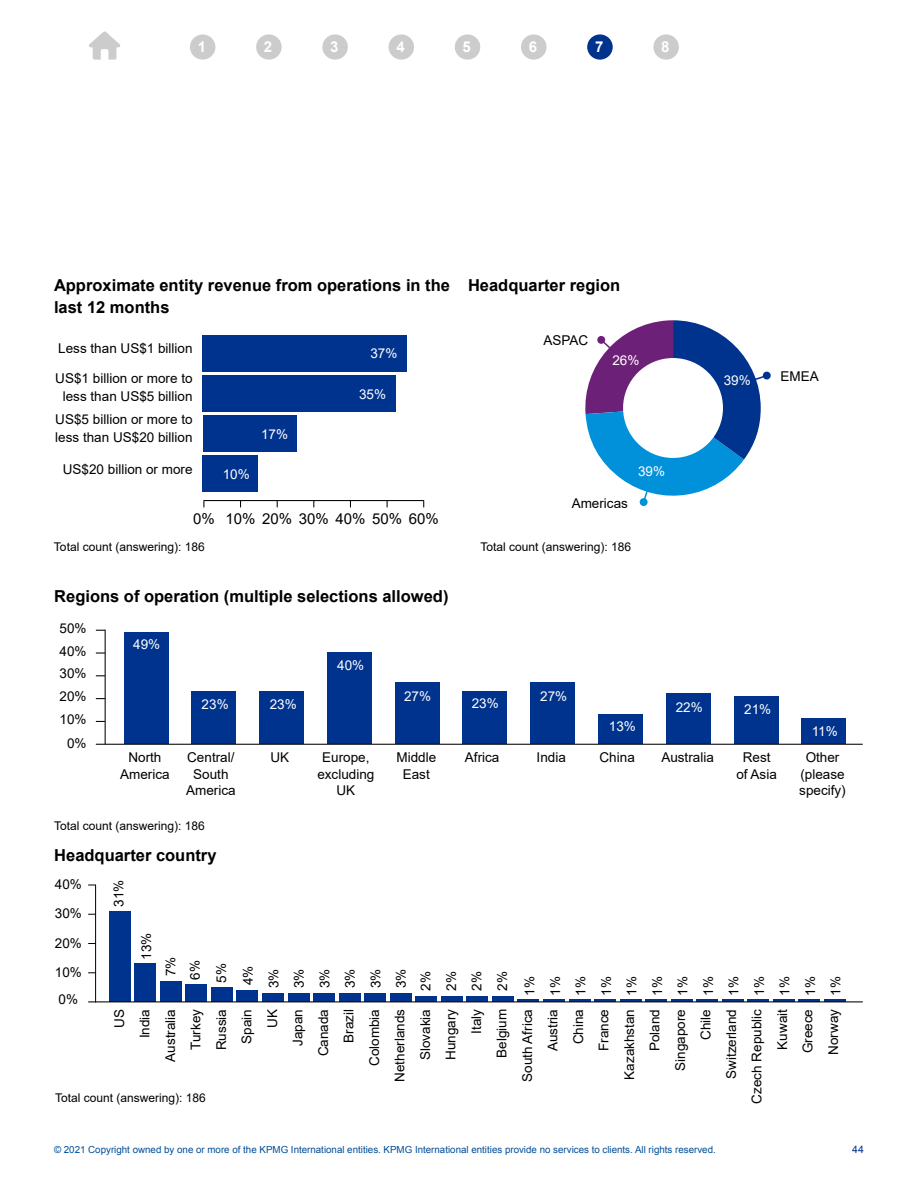
<style>
.page{position:relative;width:918px;height:1188px;background:#fff}
.page>*{position:absolute;margin:0;border:0;box-sizing:border-box;transform-origin:0 0}
.t1{font:700 16.5px/22.5px "Arial";color:#000}
.t2{font:15px "Arial";color:#000}
.t3{font:700 15px "Arial";color:#fff}
.t4{font:13.5px/25.5px "Arial";color:#000;text-align:center}
.t5{font:13.5px "Arial";color:#fff}
.t6{font:12px "Arial";color:#000}
.t7{font:10.5px "Arial";color:#00338d}
.t8{font:9.75px "Arial";color:#004e98}
</style>
<div class="page">
<div style="left:203px;top:455px;width:55px;height:37px;background:#00338d"></div>
<div style="left:203px;top:415px;width:94px;height:36px;background:#00338d"></div>
<div style="left:203px;top:375px;width:193px;height:36px;background:#00338d"></div>
<div style="left:203px;top:335px;width:204px;height:36px;background:#00338d"></div>
<hr style="left:204px;top:500px;width:219px;height:1px;background:#000">
<hr style="left:105px;top:630px;width:1px;height:114px;background:#000">
<svg style="left:96px;top:652px;width:9px;height:2px"></svg>
<div style="left:802px;top:719px;width:44px;height:25px;background:#00338d"></div>
<div style="left:734px;top:696px;width:44px;height:48px;background:#00338d"></div>
<div style="left:666px;top:694px;width:44px;height:50px;background:#00338d"></div>
<div style="left:598px;top:714px;width:45px;height:30px;background:#00338d"></div>
<div style="left:531px;top:682px;width:44px;height:62px;background:#00338d"></div>
<div style="left:463px;top:692px;width:44px;height:52px;background:#00338d"></div>
<div style="left:395px;top:682px;width:44px;height:62px;background:#00338d"></div>
<div style="left:327px;top:653px;width:44px;height:91px;background:#00338d"></div>
<div style="left:260px;top:692px;width:44px;height:52px;background:#00338d"></div>
<div style="left:192px;top:692px;width:44px;height:52px;background:#00338d"></div>
<div style="left:124px;top:632px;width:44px;height:112px;background:#00338d"></div>
<hr style="left:105px;top:744px;width:757px;height:1px;background:#000">
<hr style="left:95px;top:885px;width:1px;height:117px;background:#000">
<hr style="left:824px;top:999px;width:22px;height:3px;background:#00338d">
<hr style="left:799px;top:999px;width:21px;height:3px;background:#00338d">
<hr style="left:773px;top:999px;width:22px;height:3px;background:#00338d">
<hr style="left:748px;top:999px;width:21px;height:3px;background:#00338d">
<hr style="left:722px;top:999px;width:22px;height:3px;background:#00338d">
<hr style="left:697px;top:999px;width:21px;height:3px;background:#00338d">
<hr style="left:671px;top:999px;width:21px;height:3px;background:#00338d">
<hr style="left:645px;top:999px;width:22px;height:3px;background:#00338d">
<hr style="left:620px;top:999px;width:21px;height:3px;background:#00338d">
<hr style="left:594px;top:999px;width:22px;height:3px;background:#00338d">
<hr style="left:569px;top:999px;width:21px;height:3px;background:#00338d">
<hr style="left:543px;top:999px;width:22px;height:3px;background:#00338d">
<hr style="left:518px;top:999px;width:21px;height:3px;background:#00338d">
<div style="left:492px;top:996px;width:22px;height:6px;background:#00338d"></div>
<div style="left:467px;top:996px;width:21px;height:6px;background:#00338d"></div>
<div style="left:441px;top:996px;width:22px;height:6px;background:#00338d"></div>
<div style="left:416px;top:996px;width:21px;height:6px;background:#00338d"></div>
<div style="left:390px;top:993px;width:21px;height:9px;background:#00338d"></div>
<div style="left:364px;top:993px;width:22px;height:9px;background:#00338d"></div>
<div style="left:339px;top:993px;width:21px;height:9px;background:#00338d"></div>
<div style="left:313px;top:993px;width:22px;height:9px;background:#00338d"></div>
<div style="left:288px;top:993px;width:21px;height:9px;background:#00338d"></div>
<div style="left:262px;top:993px;width:22px;height:9px;background:#00338d"></div>
<div style="left:237px;top:990px;width:21px;height:12px;background:#00338d"></div>
<div style="left:211px;top:987px;width:22px;height:15px;background:#00338d"></div>
<div style="left:186px;top:984px;width:21px;height:18px;background:#00338d"></div>
<div style="left:160px;top:981px;width:22px;height:21px;background:#00338d"></div>
<div style="left:135px;top:964px;width:21px;height:38px;background:#00338d"></div>
<div style="left:109px;top:911px;width:21px;height:91px;background:#00338d"></div>
<hr style="left:96px;top:1001px;width:766px;height:1px;background:#000">
<svg style="left:585px;top:320px;width:186px;height:186px"></svg>
<div style="left:623px;top:358px;width:100px;height:100px;background:#fff;border-radius:50%"></div>
<svg style="left:89px;top:31px;width:32px;height:29px"></svg>
<div style="left:190px;top:34px;width:25px;height:26px;background:#ccc;border-radius:50%"></div>
<div style="left:256px;top:34px;width:26px;height:26px;background:#ccc;border-radius:50%"></div>
<div style="left:322px;top:34px;width:26px;height:26px;background:#ccc;border-radius:50%"></div>
<div style="left:389px;top:34px;width:25px;height:26px;background:#ccc;border-radius:50%"></div>
<div style="left:455px;top:34px;width:25px;height:26px;background:#ccc;border-radius:50%"></div>
<div style="left:521px;top:34px;width:26px;height:26px;background:#ccc;border-radius:50%"></div>
<div style="left:587px;top:34px;width:26px;height:26px;background:#00338d;border-radius:50%"></div>
<div style="left:653px;top:34px;width:26px;height:26px;background:#ccc;border-radius:50%"></div>
<p class="t3" style="left:198px;top:37px;width:10px">1</p>
<p class="t3" style="left:264px;top:37px;width:10px">2</p>
<p class="t3" style="left:330px;top:37px;width:10px">3</p>
<p class="t3" style="left:396px;top:37px;width:10px">4</p>
<p class="t3" style="left:463px;top:37px;width:10px">5</p>
<p class="t3" style="left:529px;top:37px;width:10px">6</p>
<p class="t3" style="left:595px;top:37px;width:10px">7</p>
<p class="t3" style="left:661px;top:37px;width:10px">8</p>
<p class="t1" style="left:54px;top:274px;width:397px">Approximate entity revenue from operations in the last 12 months</p>
<p class="t4" style="left:58px;top:336px;width:136px">Less than US$1 billion</p>
<p class="t4" style="left:55px;top:369px;width:139px;line-height:18px">US$1 billion or more to less than US$5 billion</p>
<p class="t4" style="left:55px;top:411px;width:139px;line-height:18px;text-align:left">US$5 billion or more to less than US$20 billion</p>
<p class="t4" style="left:63px;top:456px;width:131px">US$20 billion or more</p>
<p class="t5" style="left:223px;top:465px;width:29px">10%</p>
<p class="t5" style="left:261px;top:425px;width:29px">17%</p>
<p class="t5" style="left:370px;top:344px;width:29px">37%</p>
<p class="t5" style="left:359px;top:385px;width:29px">35%</p>
<p class="t2" style="left:193px;top:509px;width:247px">0% 10% 20% 30% 40% 50% 60%</p>
<p class="t6" style="left:54px;top:539px;width:152px">Total count (answering): 186</p>
<p class="t1" style="left:54px;top:585px;width:396px">Regions of operation (multiple selections allowed)</p>
<p class="t4" style="left:60px;top:615px;width:29px">50%</p>
<p class="t4" style="left:60px;top:638px;width:29px">40%</p>
<p class="t4" style="left:60px;top:661px;width:29px">30%</p>
<p class="t4" style="left:60px;top:684px;width:29px">20%</p>
<p class="t4" style="left:60px;top:706px;width:29px">10%</p>
<p class="t4" style="left:67px;top:730px;width:21px">0%</p>
<p class="t5" style="left:133px;top:635px;width:29px">49%</p>
<p class="t5" style="left:202px;top:695px;width:29px">23%</p>
<p class="t5" style="left:270px;top:695px;width:29px">23%</p>
<p class="t5" style="left:337px;top:656px;width:29px">40%</p>
<p class="t5" style="left:404px;top:686px;width:29px">27%</p>
<p class="t1" style="left:468px;top:274px;width:154px">Headquarter region</p>
<p class="t4" style="left:544px;top:327px;width:46px">ASPAC</p>
<p class="t5" style="left:612px;top:351px;width:29px">26%</p>
<p class="t5" style="left:638px;top:462px;width:29px">39%</p>
<p class="t4" style="left:572px;top:491px;width:58px">Americas</p>
<p class="t6" style="left:480px;top:539px;width:152px">Total count (answering): 186</p>
<p class="t5" style="left:724px;top:371px;width:29px">39%</p>
<p class="t4" style="left:780px;top:363px;width:40px">EMEA</p>
<p class="t5" style="left:472px;top:694px;width:29px">23%</p>
<p class="t5" style="left:540px;top:686px;width:29px">27%</p>
<p class="t5" style="left:609px;top:717px;width:29px">13%</p>
<p class="t5" style="left:676px;top:698px;width:29px">22%</p>
<p class="t5" style="left:744px;top:700px;width:29px">21%</p>
<p class="t5" style="left:812px;top:722px;width:28px">11%</p>
<p class="t4" style="left:120px;top:749px;width:51px;line-height:16.5px">North<br>America</p>
<p class="t4" style="left:186px;top:749px;width:51px;line-height:16.5px">Central/<br>South<br>America</p>
<p class="t4" style="left:271px;top:745px;width:20px">UK</p>
<p class="t4" style="left:317px;top:749px;width:59px;line-height:16.5px">Europe, excluding<br>UK</p>
<p class="t4" style="left:396px;top:749px;width:41px;line-height:16.5px">Middle<br>East</p>
<p class="t4" style="left:465px;top:745px;width:36px">Africa</p>
<p class="t4" style="left:537px;top:745px;width:31px">India</p>
<p class="t4" style="left:600px;top:745px;width:37px">China</p>
<p class="t4" style="left:661px;top:745px;width:54px">Australia</p>
<p class="t4" style="left:736px;top:749px;width:42px;line-height:16.5px">Rest of Asia</p>
<p class="t4" style="left:799px;top:749px;width:48px;line-height:16.5px">Other (please specify)</p>
<p class="t6" style="left:54px;top:817px;width:152px">Total count (answering): 186</p>
<p class="t1" style="left:54px;top:844px;width:164px">Headquarter country</p>
<p class="t4" style="left:55px;top:871px;width:29px">40%</p>
<p class="t4" style="left:55px;top:901px;width:29px">30%</p>
<p class="t4" style="left:55px;top:930px;width:29px">20%</p>
<p class="t4" style="left:55px;top:959px;width:29px">10%</p>
<p class="t4" style="left:59px;top:986px;width:21px">0%</p>
<p class="t4" style="left:106px;top:907px;width:29px;rotate:-90deg">31%</p>
<p class="t4" style="left:134px;top:980px;width:49px;line-height:24.5px;text-align:left;text-indent:20px;rotate:-90deg">13%<br>7%<br>6%</p>
<p class="t4" style="left:208px;top:985px;width:24px;line-height:26.8px;text-align:left;rotate:-90deg">5%<br>4%</p>
<p class="t4" style="left:261px;top:991px;width:24px;text-align:left;rotate:-90deg">3%<br>3%<br>3%<br>3%<br>3%<br>3%<br>2%<br>2%<br>2%<br>2%</p>
<p class="t4" style="left:517px;top:996px;width:21px;text-align:justify;rotate:-90deg">1% 1% 1% 1% 1% 1% 1% 1% 1% 1% 1% 1% 1%</p>
<p class="t4" style="left:107px;top:1104px;width:96px;text-align:right;rotate:-90deg">US<br>India<br>Australia<br>Turkey<br>Russia<br>Spain<br>UK<br>Japan<br>Canada<br>Brazil<br>Colombia<br>Netherlands<br>Slovakia<br>Hungary<br>Italy<br>Belgium<br>South Africa<br>Austria<br>China<br>France<br>Kazakhstan<br>Poland<br>Singapore<br>Chile<br>Switzerland<br>Czech Republic<br>Kuwait<br>Greece<br>Norway</p>
<p class="t6" style="left:55px;top:1090px;width:152px">Total count (answering): 186</p>
<p class="t8" style="left:54px;top:1143px;width:663px">© 2021 Copyright owned by one or more of the KPMG International entities. KPMG International entities provide no services to clients. All rights reserved.</p>
<p class="t7" style="left:852px;top:1143px;width:13px">44</p>
</div>
